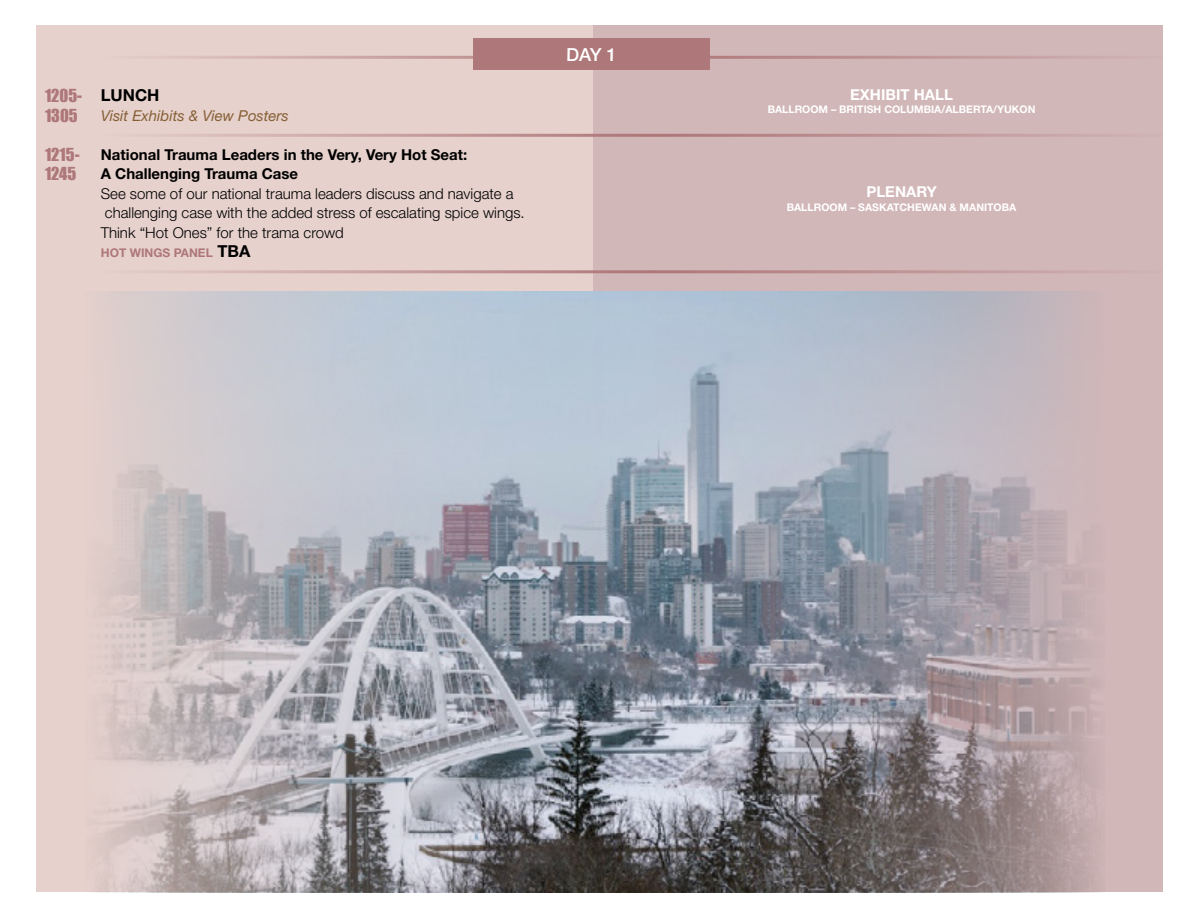
<style>
.page{position:relative;width:1188px;height:918px;background:#fff}
.page>*{position:absolute;margin:0;border:0;box-sizing:border-box;transform-origin:0 0}
.t1{font:500 18px "Helvetica Neue";color:#fff}
.t2{font:16.5px/19.5px "Impact";color:#ae7779}
.t3{font:700 16.5px "Helvetica Neue";color:#000}
.t4{font:300 15px/19.5px "Helvetica Neue";color:#000}
.t5{font:700 15px/19.5px "Helvetica Neue";color:#000}
.t6{font:italic 15px "Helvetica Neue";color:#865f36}
.t7{font:700 15px "Helvetica Neue";color:#fff}
.t8{font:700 12px "Helvetica Neue";color:#ae7779}
.t9{font:700 10.5px "Helvetica Neue";color:#fff}
.s1{font-size:16.5px;color:#000}
</style>
<div class="page">
<div style="left:592px;top:26px;width:570px;height:866px;background:#d2b7b8"></div>
<div style="left:36px;top:26px;width:556px;height:866px;background:#e6d1cc"></div>
<hr style="left:102px;top:56px;width:1061px;height:3px;background:#ae7779">
<div style="left:473px;top:38px;width:237px;height:31px;background:#ae7779"></div>
<hr style="left:99px;top:270px;width:1063px;height:3px;background:#ae7779">
<img style="left:97px;top:291px;width:1000px;height:601px">
<hr style="left:102px;top:134px;width:1061px;height:3px;background:#ae7779">
<p class="t2" style="left:45px;top:85px;width:39px">1205-<br>1305</p>
<p class="t2" style="left:45px;top:144px;width:36px">1215-<br>1245</p>
<p class="t3" style="left:101px;top:85px;width:60px">LUNCH</p>
<p class="t6" style="left:101px;top:106px;width:190px">Visit Exhibits &amp; View Posters</p>
<p class="t5" style="left:101px;top:144px;width:368px">National Trauma Leaders in the Very, Very Hot Seat:<br>A Challenging Trauma Case</p>
<p class="t4" style="left:101px;top:183px;width:425px">See some of our national trauma leaders discuss and navigate a challenging case with the added stress of escalating spice wings.<br>Think “Hot Ones” for the trama crowd</p>
<p class="t8" style="left:101px;top:245px;width:151px">HOT WINGS PANEL <span class="s1">TBA</span></p>
<p class="t1" style="left:566px;top:44px;width:52px">DAY 1</p>
<p class="t7" style="left:850px;top:85px;width:104px">EXHIBIT HALL</p>
<p class="t9" style="left:768px;top:103px;width:269px">BALLROOM – BRITISH COLUMBIA/ALBERTA/YUKON</p>
<p class="t7" style="left:866px;top:183px;width:72px">PLENARY</p>
<p class="t9" style="left:787px;top:201px;width:231px">BALLROOM – SASKATCHEWAN &amp; MANITOBA</p>
</div>
